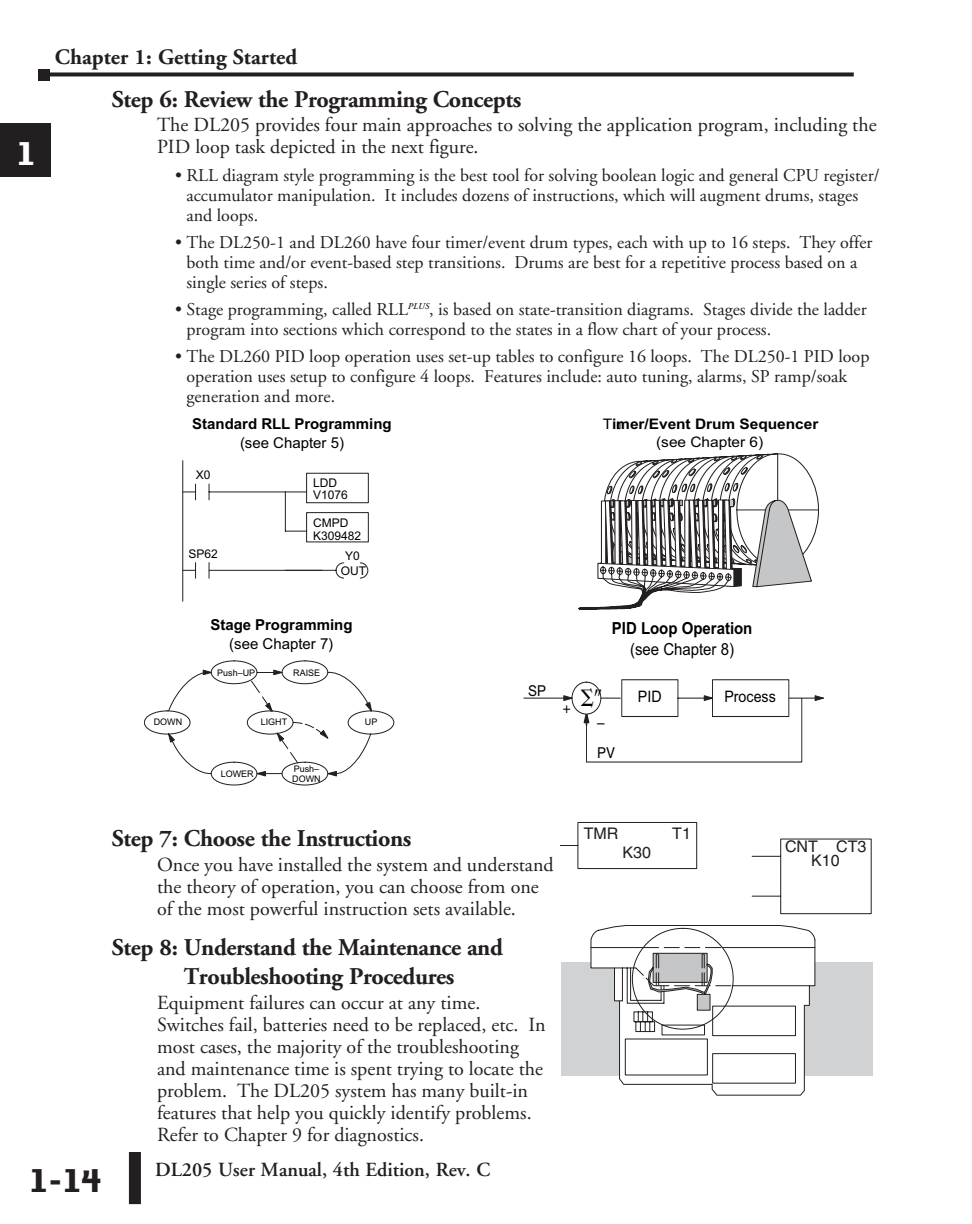
<style>
.page{position:relative;width:972px;height:1224px;background:#fff}
.page>*{position:absolute;margin:0;border:0;box-sizing:border-box;transform-origin:0 0}
.t1{font:700 40px "Bailey Sans ITC";color:#231f20}
.t2{font:700 40px "Bailey Sans ITC";color:#fff}
.Subhead{font:700 24px/28.8px "Adobe Garamond";letter-spacing:-.02em;color:#231f20}
.t3{font:700 22px "Adobe Garamond";color:#231f20}
.Body{font:20px/22px "Adobe Garamond";color:#231f20}
.t4{font:600 20px "Adobe Garamond";color:#231f20}
.Body_bullet{font:18px/20px "Adobe Garamond";color:#231f20}
.t5{font:700 16.6px/20.8px "Arial";color:#000;text-align:center;scale:.9 1}
.t6{font:16px/14px "Helvetica";color:#231f20;text-align:center}
.t7{font:15.8px "Arial";color:#000;scale:.9 1}
.t8{font:700 15.2px/18.8px "Arial";color:#000;text-align:center}
.t9{font:700 15px/18.6px "Arial";color:#000;text-align:center}
.t10{font:15px "Helvetica";color:#000;scale:.9 1}
.t11{font:15px "Arial";color:#000;scale:.9 1}
.t12{font:700 14.6px/18.2px "Arial";color:#000;text-align:center;scale:1.06 1}
.t13{font:12px/12px "Arial";color:#000}
.t14{font:9px/10px "Arial";color:#000}
.s1{font-weight:400}
</style>
<div class="page">
<div style="left:129px;top:1152px;width:12px;height:52px;background:#231f20"></div>
<svg style="left:50px;top:72px;width:804px;height:4px;background:#3d393a"></svg>
<div style="left:38px;top:69px;width:12px;height:11px;background:#231f20"></div>
<div style="left:0;top:123px;width:50px;height:54px;background:#231f20"></div>
<svg style="left:183px;top:484px;width:13px;height:16px"></svg>
<svg style="left:209px;top:484px;width:1px;height:16px"></svg>
<hr style="left:209px;top:492px;width:76px;height:1px;background:#231f20">
<svg style="left:285px;top:473px;width:84px;height:70px"></svg>
<svg style="left:183px;top:563px;width:13px;height:15px"></svg>
<svg style="left:208px;top:562px;width:161px;height:17px"></svg>
<hr style="left:182px;top:461px;width:1px;height:140px;background:#231f20">
<hr style="left:285px;top:570px;width:37px;height:1px;background:#231f20">
<svg style="left:617px;top:423px;width:3px;height:6px"></svg>
<svg style="left:578px;top:453px;width:241px;height:157px"></svg>
<div style="left:348px;top:711px;width:46px;height:23px;border:1px solid #231f20;border-radius:50%"></div>
<div style="left:144px;top:711px;width:46px;height:23px;border:1px solid #231f20;border-radius:50%"></div>
<svg style="left:167px;top:660px;width:206px;height:125px"></svg>
<hr style="left:524px;top:698px;width:48px;height:1px;background:#231f20">
<svg style="left:561px;top:822px;width:137px;height:48px"></svg>
<svg style="left:751px;top:838px;width:121px;height:76px"></svg>
<div style="left:561px;top:962px;width:312px;height:113px;background:#d1d2d4"></div>
<svg style="left:590px;top:925px;width:226px;height:171px"></svg>
<svg style="left:563px;top:679px;width:261px;height:83px"></svg>
<h1 class="t2" style="left:16px;top:132px;width:22px">1</h1>
<p class="t3" style="left:55px;top:45px;width:244px">Chapter 1: Getting Started</p>
<p class="Subhead" style="left:112px;top:85px;width:411px">Step 6: Review the Programming Concepts</p>
<p class="Body" style="left:157px;top:115px;width:721px">The DL205 provides four main approaches to solving the application program, including the<br>PID loop task depicted in the next figure.</p>
<p class="Body_bullet" style="left:186px;top:165px;width:695px;text-indent:-11px">• RLL diagram style programming is the best tool for solving boolean logic and general CPU register/ accumulator manipulation. It includes dozens of instructions, which will augment drums, stages and loops.</p>
<p class="Body_bullet" style="left:186px;top:233px;width:687px;text-indent:-11px">• The DL250-1 and DL260 have four timer/event drum types, each with up to 16 steps. They offer both time and/or event-based step transitions. Drums are best for a repetitive process based on a single series of steps.</p>
<p class="Body_bullet" style="left:186px;top:300px;width:682px;text-indent:-11px">• Stage programming, called RLL<sup>PLUS</sup>, is based on state-transition diagrams. Stages divide the ladder program into sections which correspond to the states in a flow chart of your process.</p>
<p class="Body_bullet" style="left:186px;top:347px;width:685px;text-indent:-11px">• The DL260 PID loop operation uses set-up tables to configure 16 loops. The DL250-1 PID loop operation uses setup to configure 4 loops. Features include: auto tuning, alarms, SP ramp/soak generation and more.</p>
<p class="t9" style="left:192px;top:415px;width:201px">Standard RLL Programming <span class="s1">(see Chapter 5)</span></p>
<p class="t13" style="left:196px;top:469px;width:16px">X0</p>
<p class="t13" style="left:313px;top:477px;width:36px">LDD<br>V1076</p>
<p class="t13" style="left:313px;top:516px;width:50px;line-height:13px">CMPD<br>K309482</p>
<p class="t13" style="left:188px;top:548px;width:31px">SP62</p>
<p class="t13" style="left:341px;top:565px;width:27px">OUT</p>
<p class="t13" style="left:345px;top:549px;width:16px">Y0</p>
<p class="t12" style="left:603px;top:415px;width:205px"><span class="s1">T</span>imer/Event Drum Sequencer <span class="s1">(see Chapter 6)</span></p>
<p class="t8" style="left:210px;top:616px;width:144px">Stage Programming <span class="s1">(see Chapter 7)</span></p>
<p class="t5" style="left:612px;top:619px;width:158px">PID Loop Operation <span class="s1">(see Chapter 8)</span></p>
<p class="t14" style="left:154px;top:717px;width:30px">DOWN</p>
<p class="t14" style="left:217px;top:668px;width:40px">Push–UP</p>
<p class="t14" style="left:293px;top:668px;width:29px">RAISE</p>
<p class="t14" style="left:261px;top:717px;width:28px">LIGHT</p>
<p class="t14" style="left:221px;top:768px;width:35px">LOWER</p>
<p class="t14" style="left:292px;top:764px;width:30px">Push–<br>DOWN</p>
<p class="t14" style="left:365px;top:717px;width:14px">UP</p>
<p class="t11" style="left:528px;top:681px;width:22px">SP</p>
<p class="t10" style="left:563px;top:699px;width:10px">+</p>
<p class="t10" style="left:597px;top:715px;width:10px">–</p>
<p class="t10" style="left:597px;top:744px;width:22px">PV</p>
<p class="t7" style="left:638px;top:686px;width:28px">PID</p>
<p class="t7" style="left:724px;top:686px;width:59px">Process</p>
<p class="Subhead" style="left:112px;top:824px;width:301px">Step 7: Choose the Instructions</p>
<p class="Body" style="left:157px;top:854px;width:398px">Once you have installed the system and understand the theory of operation, you can choose from one of the most powerful instruction sets available.</p>
<p class="Subhead" style="left:184px;top:933px;width:321px;text-indent:-72px">Step 8: Understand the Maintenance and<br>Troubleshooting Procedures</p>
<p class="Body" style="left:157px;top:992px;width:390px">Equipment failures can occur at any time.<br>Switches fail, batteries need to be replaced, etc. In most cases, the majority of the troubleshooting and maintenance time is spent trying to locate the problem. The DL205 system has many built-in features that help you quickly identify problems.<br>Refer to Chapter 9 for diagnostics.</p>
<p class="t6" style="left:584px;top:827px;width:36px">TMR</p>
<p class="t6" style="left:672px;top:827px;width:20px">T1</p>
<p class="t6" style="left:623px;top:845px;width:30px">K30</p>
<p class="t6" style="left:785px;top:839px;width:83px">CNT CT3<br>K10</p>
<h1 class="t1" style="left:29px;top:1158px;width:75px">1-14</h1>
<p class="t4" style="left:155px;top:1158px;width:337px">DL205 User Manual, 4th Edition, Rev. C</p>
</div>
